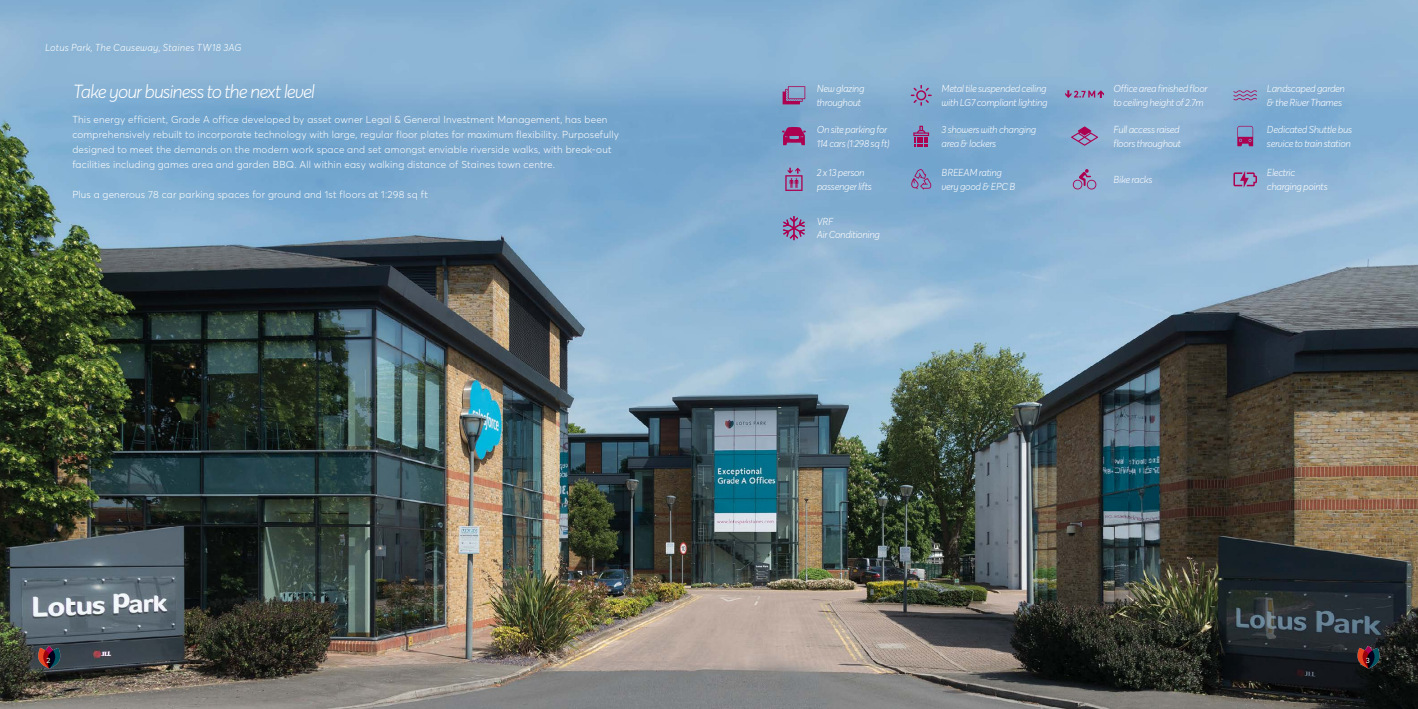
<style>
.page{position:relative;width:1418px;height:709px;background:#fff}
.page>*{position:absolute;margin:0;border:0;box-sizing:border-box;transform-origin:0 0}
.t1{font:italic 300 18.75px "Averta";letter-spacing:-.055em;color:#fff}
.t2{font:300 10px/15px "Averta";letter-spacing:.015em;color:#fff}
.t3{font:italic 300 10px/13.8px "Averta";letter-spacing:-.035em;color:#fff}
.t4{font:italic 300 10px "Averta";letter-spacing:.015em;color:#fff}
.t5{font:7.5px "Averta";color:#fff}
</style>
<div class="page">
<img style="left:0;top:0;width:691px;height:709px">
<svg style="left:37px;top:646px;width:25px;height:22px"></svg>
<img style="left:691px;top:0;width:726px;height:709px">
<svg style="left:1355px;top:646px;width:26px;height:22px"></svg>
<svg style="left:910px;top:85px;width:21px;height:21px"></svg>
<svg style="left:911px;top:169px;width:20px;height:20px"></svg>
<svg style="left:913px;top:126px;width:16px;height:20px"></svg>
<svg style="left:1065px;top:90px;width:39px;height:8px"></svg>
<svg style="left:1071px;top:126px;width:27px;height:20px"></svg>
<svg style="left:1072px;top:169px;width:24px;height:20px"></svg>
<svg style="left:1233px;top:90px;width:23px;height:11px"></svg>
<svg style="left:1233px;top:171px;width:23px;height:17px"></svg>
<svg style="left:1237px;top:126px;width:16px;height:20px"></svg>
<svg style="left:782px;top:86px;width:23px;height:18px"></svg>
<svg style="left:785px;top:168px;width:17px;height:23px"></svg>
<svg style="left:782px;top:127px;width:23px;height:18px"></svg>
<svg style="left:783px;top:216px;width:21px;height:24px"></svg>
<p class="t4" style="left:45px;top:42px;width:198px">Lotus Park, The Causeway, Staines TW18 3AG</p>
<h1 class="t1" style="left:73px;top:79px;width:243px">Take your business to the next level</h1>
<p class="t2" style="left:72px;top:112px;width:548px">This energy efficient, Grade A office developed by asset owner Legal &amp; General Investment Management, has been comprehensively rebuilt to incorporate technology with large, regular floor plates for maximum flexibility. Purposefully designed to meet the demands on the modern work space and set amongst enviable riverside walks, with break-out facilities including games area and garden BBQ. All within easy walking distance of Staines town centre.</p>
<p class="t2" style="left:72px;top:187px;width:357px">Plus a generous 78 car parking spaces for ground and 1st floors at 1:298 sq ft</p>
<p class="t5" style="left:46px;top:655px;width:5px">2</p>
<p class="t3" style="left:816px;top:82px;width:49px">New glazing throughout</p>
<p class="t3" style="left:941px;top:82px;width:107px">Metal tile suspended ceiling with LG7 compliant lighting</p>
<p class="t3" style="left:816px;top:123px;width:74px">On site parking for<br>114 cars (1:298 sq ft)</p>
<p class="t3" style="left:941px;top:123px;width:96px">3 showers with changing area &amp; lockers</p>
<p class="t3" style="left:816px;top:166px;width:57px">2 x 13 person passenger lifts</p>
<p class="t3" style="left:941px;top:166px;width:75px">BREEAM rating very good &amp; EPC B</p>
<p class="t3" style="left:1113px;top:82px;width:95px">Office area finished floor to ceiling height of 2.7m</p>
<p class="t3" style="left:1113px;top:123px;width:69px">Full access raised floors throughout</p>
<p class="t3" style="left:1113px;top:173px;width:40px">Bike racks</p>
<p class="t3" style="left:1266px;top:82px;width:80px">Landscaped garden &amp; the River Thames</p>
<p class="t3" style="left:1266px;top:123px;width:87px">Dedicated Shuttle bus service to train station</p>
<p class="t3" style="left:1266px;top:166px;width:62px">Electric charging points</p>
<p class="t3" style="left:816px;top:214px;width:65px">VRF<br>Air Conditioning</p>
<p class="t5" style="left:1365px;top:655px;width:6px">3</p>
</div>
